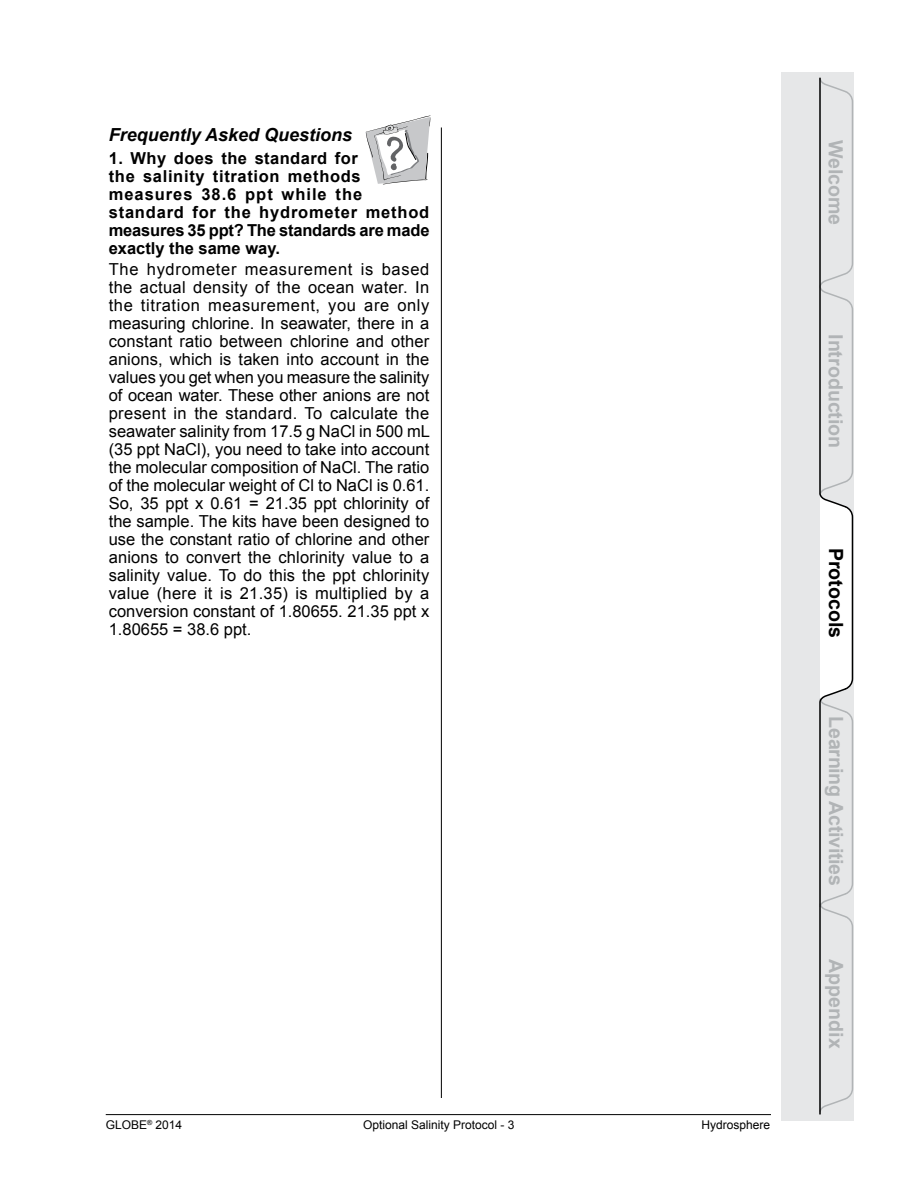
<style>
.page{position:relative;width:918px;height:1188px;background:#fff}
.page>*{position:absolute;margin:0;border:0;box-sizing:border-box;transform-origin:0 0}
.t1{font:700 19.65px "Arial";color:#b1b4b6}
.t2{font:700 19.65px "Arial";color:#000}
.t3{font:italic 700 18px "Arial";color:#000}
.t4{font:16.5px/18px "Arial";color:#000;text-align:justify}
.t5{font:700 16.5px/18px "Arial";letter-spacing:.04em;color:#000}
.t6{font:12px "Arial";color:#000}
</style>
<div class="page">
<hr style="left:441px;top:128px;width:1px;height:970px;background:#000">
<hr style="left:106px;top:1114px;width:665px;height:1px;background:#000">
<div style="left:782px;top:72px;width:72px;height:1048px;background:#e6e7e8"></div>
<svg style="left:819px;top:77px;width:35px;height:1038px"></svg>
<svg style="left:365px;top:116px;width:65px;height:68px"></svg>
<p class="t3" style="left:109px;top:123px;width:245px">Frequently Asked Questions</p>
<p class="t5" style="left:109px;top:150px;width:322px">1. Why does the standard for<br>the salinity titration methods measures 38.6 ppt while the standard for the hydrometer method measures 35 ppt? The standards are made exactly the same way.</p>
<p class="t4" style="left:109px;top:260px;width:323px">The hydrometer measurement is based the actual density of the ocean water. In the titration measurement, you are only measuring chlorine. In seawater, there in a constant ratio between chlorine and other anions, which is taken into account in the values you get when you measure the salinity of ocean water. These other anions are not present in the standard. To calculate the seawater salinity from 17.5 g NaCl in 500 mL (35 ppt NaCl), you need to take into account the molecular composition of NaCl. The ratio of the molecular weight of Cl to NaCl is 0.61.<br>So, 35 ppt x 0.61 = 21.35 ppt chlorinity of the sample. The kits have been designed to use the constant ratio of chlorine and other anions to convert the chlorinity value to a salinity value. To do this the ppt chlorinity value (here it is 21.35) is multiplied by a conversion constant of 1.80655. 21.35 ppt x 1.80655 = 38.6 ppt.</p>
<p class="t6" style="left:106px;top:1117px;width:78px">GLOBE<sup>®</sup> 2014</p>
<p class="t6" style="left:363px;top:1117px;width:153px">Optional Salinity Protocol - 3</p>
<p class="t6" style="left:702px;top:1117px;width:70px">Hydrosphere</p>
<p class="t1" style="left:849px;top:140px;width:87px;rotate:90deg">Welcome</p>
<p class="t1" style="left:849px;top:334px;width:116px;rotate:90deg">Introduction</p>
<p class="t2" style="left:849px;top:548px;width:92px;rotate:90deg">Protocols</p>
<p class="t1" style="left:849px;top:716px;width:171px;rotate:90deg">Learning Activities</p>
<p class="t1" style="left:849px;top:959px;width:91px;rotate:90deg">Appendix</p>
</div>
